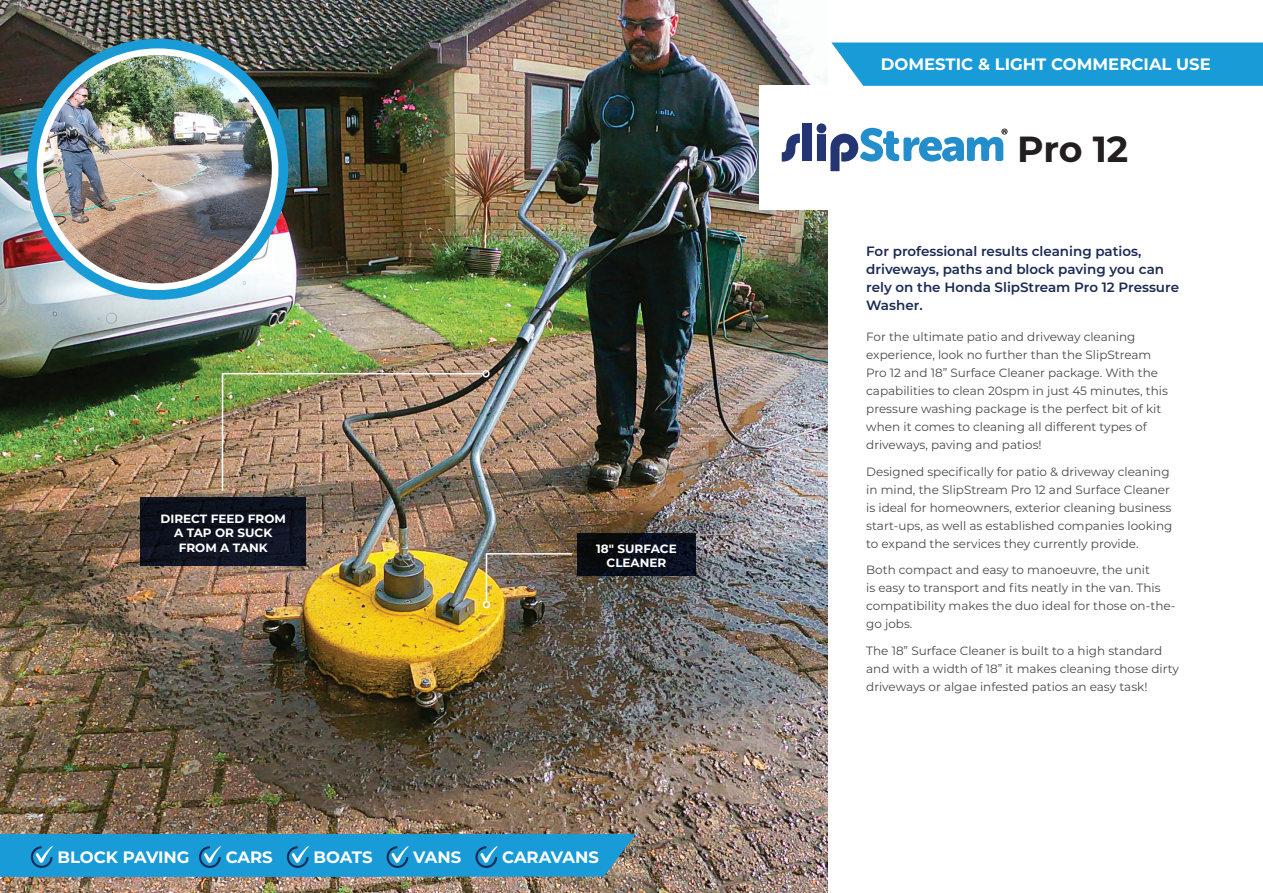
<style>
.page{position:relative;width:1263px;height:893px;background:#fff}
.page>*{position:absolute;margin:0;border:0;box-sizing:border-box;transform-origin:0 0}
.t1{font:700 36.3px "Montserrat";color:#231f20}
.t2{font:700 16.5px "Montserrat";color:#fff}
.t3{font:600 13.5px/18px "Montserrat";color:#1b2a54}
.t4{font:12px/18px "Montserrat";color:#494949}
.t5{font:700 12px/14.4px "Montserrat";color:#fff;text-align:center}
</style>
<div class="page">
<img style="left:0;top:0;width:827px;height:893px">
<div style="left:759px;top:86px;width:453px;height:124px;background:#fff"></div>
<svg style="left:577px;top:533px;width:119px;height:42px;background:#090d18"></svg>
<svg style="left:140px;top:497px;width:166px;height:69px;background:#0e121f"></svg>
<img style="left:485px;top:552px;width:88px;height:51px">
<div style="left:483px;top:601px;width:7px;height:7px;border:2px solid #fff;border-radius:50%"></div>
<svg style="left:782px;top:134px;width:18px;height:28px"></svg>
<div style="left:803px;top:124px;width:9px;height:37px;background:#243573"></div>
<svg style="left:816px;top:123px;width:191px;height:48px"></svg>
<img style="left:221px;top:372px;width:263px;height:121px">
<div style="left:482px;top:370px;width:8px;height:7px;border:2px solid #fff;border-radius:50%"></div>
<div style="left:831px;top:43px;width:432px;height:43px;background:#199bd8"></div>
<svg style="left:0;top:834px;width:636px;height:43px;background:#1f99d3"></svg>
<svg style="left:27px;top:39px;width:261px;height:261px;background:#40abde"></svg>
<img style="left:40px;top:52px;width:235px;height:235px;border-radius:117px">
<div style="left:37px;top:48px;width:241px;height:242px;border:7px solid #fff;border-radius:50%"></div>
<p class="t5" style="left:161px;top:511px;width:127px">DIRECT FEED FROM<br>A TAP OR SUCK<br>FROM A TANK</p>
<p class="t5" style="left:596px;top:541px;width:82px">18" SURFACE<br>CLEANER</p>
<p class="t2" style="left:31px;top:844px;width:331px">DOMESTIC &amp; LIGHT COMMERCIAL USE</p>
<p class="t2" style="left:57px;top:845px;width:134px">BLOCK PAVING</p>
<p class="t2" style="left:226px;top:845px;width:49px">CARS</p>
<p class="t2" style="left:313px;top:845px;width:61px">BOATS</p>
<p class="t2" style="left:413px;top:845px;width:50px">VANS</p>
<p class="t2" style="left:502px;top:845px;width:98px">CARAVANS</p>
<p class="t2" style="left:881px;top:52px;width:331px">DOMESTIC &amp; LIGHT COMMERCIAL USE</p>
<p class="t1" style="left:1017px;top:123px;width:113px">Pro 12</p>
<p class="t3" style="left:866px;top:242px;width:314px">For professional results cleaning patios, driveways, paths and block paving you can rely on the Honda SlipStream Pro 12 Pressure Washer.</p>
<p class="t4" style="left:866px;top:327px;width:303px">For the ultimate patio and driveway cleaning experience, look no further than the SlipStream Pro 12 and 18” Surface Cleaner package. With the capabilities to clean 20spm in just 45 minutes, this pressure washing package is the perfect bit of kit when it comes to cleaning all different types of driveways, paving and patios!</p>
<p class="t4" style="left:866px;top:462px;width:308px">Designed specifically for patio &amp; driveway cleaning in mind, the SlipStream Pro 12 and Surface Cleaner is ideal for homeowners, exterior cleaning business start-ups, as well as established companies looking to expand the services they currently provide.</p>
<p class="t4" style="left:866px;top:560px;width:311px">Both compact and easy to manoeuvre, the unit<br>is easy to transport and fits neatly in the van. This compatibility makes the duo ideal for those on-the&shy;go jobs.</p>
<p class="t4" style="left:866px;top:641px;width:314px">The 18” Surface Cleaner is built to a high standard and with a width of 18” it makes cleaning those dirty driveways or algae infested patios an easy task!</p>
</div>
